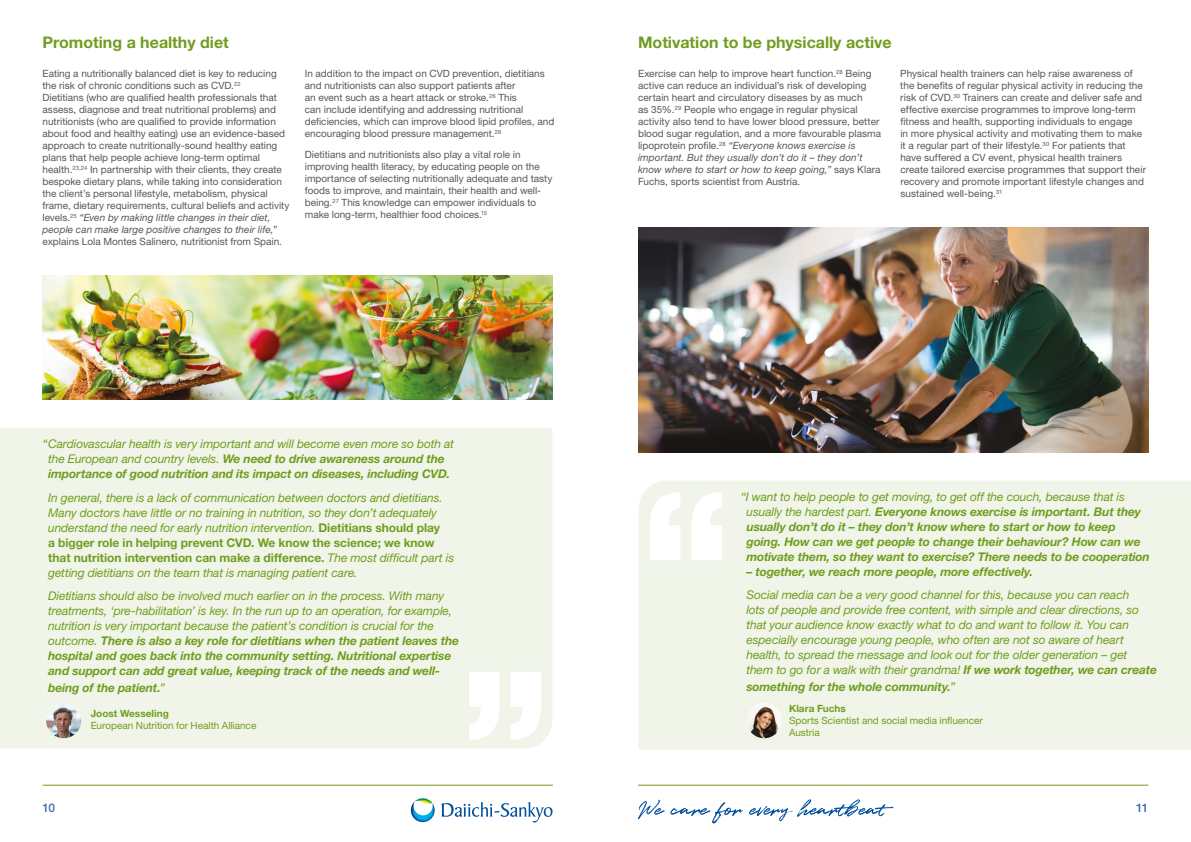
<style>
.page{position:relative;width:1191px;height:842px;background:#fff}
.page>*{position:absolute;margin:0;border:0;box-sizing:border-box;transform-origin:0 0}
.t1{font:700 16px "Helvetica Neue LT Pro";color:#709d1f}
.t2{font:italic 12px/15px "Helvetica Neue LT Pro";letter-spacing:-.01em;color:#709d1f}
.t3{font:italic 700 12px/15px "Helvetica Neue LT Pro";letter-spacing:-.015em;color:#709d1f}
.t4{font:500 12px "Helvetica Neue LT Pro";color:#416bb2}
.t5{font:10px/12px "Helvetica Neue LT Pro";color:#575756}
.t6{font:10px/12px "Helvetica Neue LT Pro";letter-spacing:-.005em;color:#709d1f}
.t7{font:700 10px "Helvetica Neue LT Pro";letter-spacing:.005em;color:#709d1f}
.s1{font-style:italic}
.s2{font-weight:700}
.s3{font-weight:700;font-style:normal}
.s4{font-weight:400}
</style>
<div class="page">
<hr style="left:43px;top:785px;width:510px;height:1px;background:#709d1f">
<hr style="left:638px;top:785px;width:510px;height:1px;background:#709d1f">
<svg style="left:638px;top:799px;width:255px;height:24px"></svg>
<svg style="left:441px;top:802px;width:111px;height:20px"></svg>
<svg style="left:411px;top:798px;width:24px;height:24px"></svg>
<div style="left:638px;top:480px;width:553px;height:270px;background:#f1f5e9"></div>
<svg style="left:650px;top:492px;width:72px;height:68px"></svg>
<div style="left:0;top:428px;width:552px;height:321px;background:#f1f5e9"></div>
<svg style="left:469px;top:672px;width:72px;height:68px"></svg>
<img style="left:746px;top:703px;width:35px;height:35px;border-radius:18px">
<img style="left:46px;top:703px;width:35px;height:35px;border-radius:18px">
<img style="left:43px;top:276px;width:510px;height:124px">
<img style="left:638px;top:228px;width:510px;height:224px">
<h1 class="t1" style="left:43px;top:32px;width:188px">Promoting a healthy diet</h1>
<p class="t5" style="left:43px;top:68px;width:248px">Eating a nutritionally balanced diet is key to reducing the risk of chronic conditions such as CVD.<sup>22<br></sup>Dietitians (who are qualified health professionals that assess, diagnose and treat nutritional problems) and nutritionists (who are qualified to provide information about food and healthy eating) use an evidence-based approach to create nutritionally-sound healthy eating plans that help people achieve long-term optimal health.<sup>23,24</sup> In partnership with their clients, they create bespoke dietary plans, while taking into consideration the client’s personal lifestyle, metabolism, physical frame, dietary requirements, cultural beliefs and activity levels.<sup>25</sup> <span class="s1">“Even by making little changes in their diet, people can make large positive changes to their life,”</span></p>
<p class="t5" style="left:43px;top:236px;width:241px">explains Lola Montes Salinero, nutritionist from Spain.</p>
<p class="t5" style="left:305px;top:68px;width:251px">In addition to the impact on CVD prevention, dietitians and nutritionists can also support patients after<br>an event such as a heart attack or stroke.<sup>26</sup> This<br>can include identifying and addressing nutritional deficiencies, which can improve blood lipid profiles, and encouraging blood pressure management.<sup>26</sup></p>
<p class="t5" style="left:305px;top:148px;width:249px">Dietitians and nutritionists also play a vital role in improving health literacy, by educating people on the importance of selecting nutritionally adequate and tasty foods to improve, and maintain, their health and well&shy;being.<sup>27</sup> This knowledge can empower individuals to make long-term, healthier food choices.<sup>15</sup></p>
<p class="t2" style="left:43px;top:436px;width:413px;text-align:center">“Cardiovascular health is very important and will become even more so both at the European and country levels. <span class="s2">We need to drive awareness around the importance of good nutrition and its impact on diseases, including CVD.</span></p>
<p class="t2" style="left:48px;top:489px;width:407px">In general, there is a lack of communication between doctors and dietitians.<br>Many doctors have little or no training in nutrition, so they don’t adequately understand the need for early nutrition intervention. <span class="s3">Dietitians should play<br>a bigger role in helping prevent CVD. We know the science; we know that nutrition intervention can make a difference.</span> The most difficult part is getting dietitians on the team that is managing patient care.</p>
<p class="t2" style="left:48px;top:588px;width:412px">Dietitians should also be involved much earlier on in the process. With many treatments, ‘pre-habilitation’ is key. In the run up to an operation, for example, nutrition is very important because the patient’s condition is crucial for the outcome. <span class="s2">There is also a key role for dietitians when the patient leaves the hospital and goes back into the community setting. Nutritional expertise and support can add great value, keeping track of the needs and well-</span></p>
<p class="t3" style="left:48px;top:680px;width:118px">being of the patient.<span class="s4">”</span></p>
<p class="t7" style="left:91px;top:707px;width:80px">Joost Wesseling</p>
<p class="t6" style="left:91px;top:719px;width:167px">European Nutrition for Health Alliance</p>
<h1 class="t1" style="left:638px;top:32px;width:255px">Motivation to be physically active</h1>
<p class="t5" style="left:638px;top:68px;width:245px">Exercise can help to improve heart function.<sup>28</sup> Being active can reduce an individual’s risk of developing certain heart and circulatory diseases by as much<br>as 35%.<sup>29</sup> People who engage in regular physical activity also tend to have lower blood pressure, better blood sugar regulation, and a more favourable plasma lipoprotein profile.<sup>28</sup> <span class="s1">“Everyone knows exercise is important. But they usually don’t do it – they don’t know where to start or how to keep going,”</span> says Klara Fuchs, sports scientist from Austria.</p>
<p class="t5" style="left:900px;top:68px;width:247px">Physical health trainers can help raise awareness of the benefits of regular physical activity in reducing the risk of CVD.<sup>30</sup> Trainers can create and deliver safe and effective exercise programmes to improve long-term fitness and health, supporting individuals to engage<br>in more physical activity and motivating them to make it a regular part of their lifestyle.<sup>30</sup> For patients that have suffered a CV event, physical health trainers create tailored exercise programmes that support their recovery and promote important lifestyle changes and sustained well-being.<sup>31</sup></p>
<p class="t3" style="left:746px;top:489px;width:405px;text-indent:-6px"><span class="s4">“I want to help people to get moving, to get off the couch, because that is usually the hardest part.</span> Everyone knows exercise is important. But they usually don’t do it – they don’t know where to start or how to keep going. How can we get people to change their behaviour? How can we motivate them, so they want to exercise? There needs to be cooperation</p>
<p class="t3" style="left:746px;top:564px;width:288px">– together, we reach more people, more effectively.</p>
<p class="t2" style="left:746px;top:587px;width:412px">Social media can be a very good channel for this, because you can reach<br>lots of people and provide free content, with simple and clear directions, so that your audience know exactly what to do and want to follow it. You can especially encourage young people, who often are not so aware of heart health, to spread the message and look out for the older generation – get them to go for a walk with their grandma! <span class="s2">If we work together, we can create</span></p>
<p class="t3" style="left:746px;top:679px;width:210px">something for the whole community.<span class="s4">”</span></p>
<p class="t7" style="left:789px;top:702px;width:58px">Klara Fuchs</p>
<p class="t6" style="left:789px;top:714px;width:195px">Sports Scientist and social media influencer<br>Austria</p>
<p class="t4" style="left:43px;top:800px;width:14px">10</p>
<p class="t4" style="left:1136px;top:800px;width:14px">11</p>
</div>
